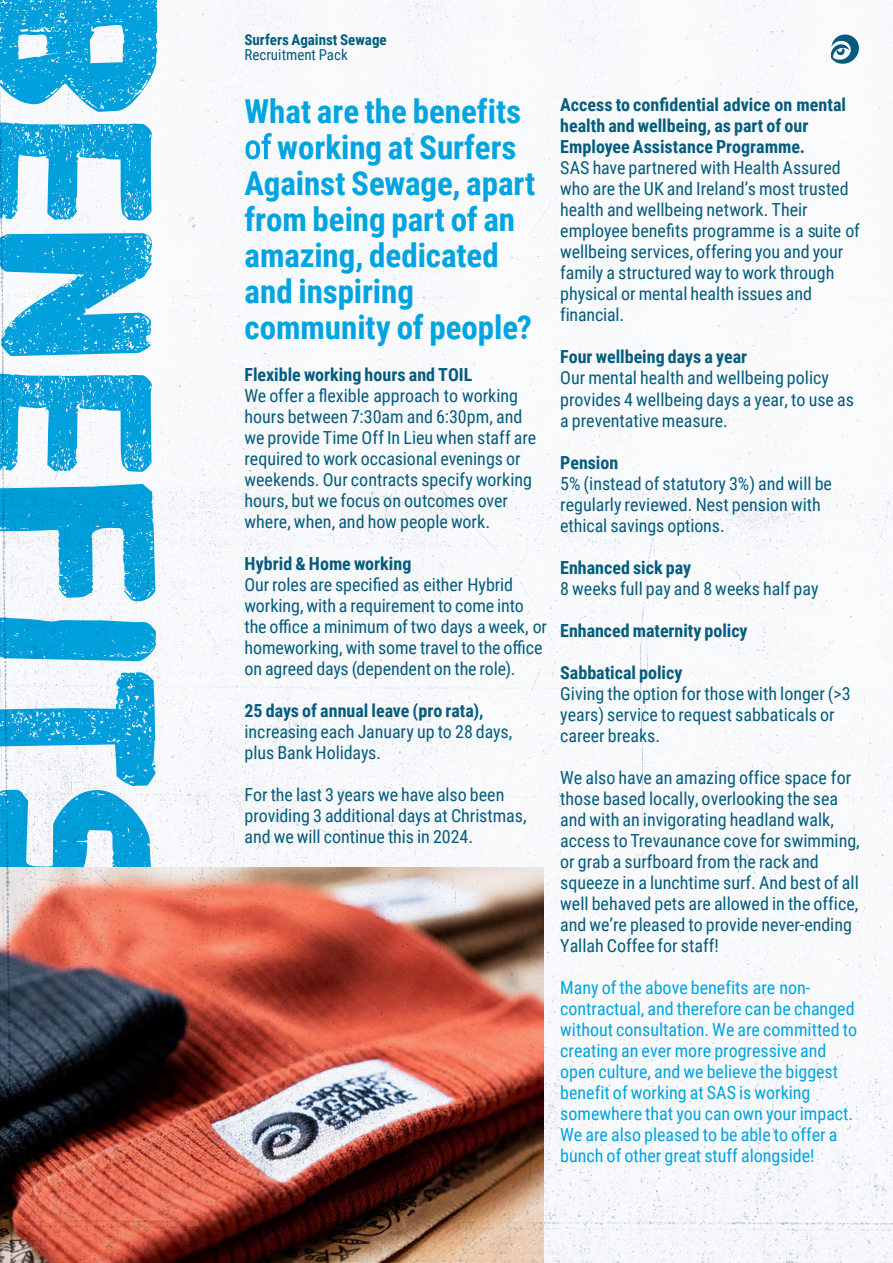
<style>
.page{position:relative;width:893px;height:1263px;background:#fff}
.page>*{position:absolute;margin:0;border:0;box-sizing:border-box;transform-origin:0 0}
.t1{font:246.9px "HVD Poster";letter-spacing:-.025em;color:#00a4e0}
.t2{font:700 33px/36px "Roboto Condensed";color:#00a4e0}
.t3{font:18px/21px "Roboto Condensed";color:#035c7e}
.t4{font:18px/21px "Roboto Condensed";color:#00a4e0}
.t5{font:700 18px/21px "Roboto Condensed";color:#035c7e}
.t6{font:700 15px "Roboto Condensed";color:#035c7e}
.t7{font:15px "Roboto Condensed";color:#035c7e}
.s1{font-weight:400}
</style>
<div class="page">
<img style="left:0;top:0;width:893px;height:1263px">
<svg style="left:831px;top:34px;width:30px;height:30px"></svg>
<h1 class="t1" style="left:182px;top:-17px;width:930px;rotate:90deg">benefits</h1>
<p class="t6" style="left:244px;top:29px;width:144px">Surfers Against Sewage</p>
<p class="t7" style="left:244px;top:44px;width:105px">Recruitment Pack</p>
<h2 class="t2" style="left:244px;top:92px;width:292px">What are the benefits <span class="s1">of</span> working at Surfers<br>Against Sewage, apart from being part of an amazing, dedicated and inspiring community of people?</h2>
<p class="t5" style="left:244px;top:363px;width:229px">Flexible working hours and TOIL</p>
<p class="t3" style="left:244px;top:384px;width:293px">We offer a flexible approach to working hours between 7:30am and 6:30pm, and we provide Time Off In Lieu when staff are required to work occasional evenings or weekends. Our contracts specify working hours, but we focus on outcomes over where, when, and how people work.</p>
<p class="t5" style="left:244px;top:552px;width:168px">Hybrid &amp; Home working</p>
<p class="t3" style="left:244px;top:573px;width:304px">Our roles are specified as either Hybrid working, with a requirement to come into the office a minimum of two days a week, or homeworking, with some travel to the office on agreed days (dependent on the role).</p>
<p class="t5" style="left:244px;top:699px;width:240px">25 days of annual leave (pro rata),</p>
<p class="t3" style="left:244px;top:720px;width:269px">increasing each January up to 28 days, plus Bank Holidays.</p>
<p class="t3" style="left:244px;top:783px;width:283px">For the last 3 years we have also been providing 3 additional days at Christmas, and we will continue this in 2024.</p>
<p class="t5" style="left:560px;top:94px;width:287px">Access to confidential advice on mental health and wellbeing, as part of our<br>Employee Assistance Programme.</p>
<p class="t3" style="left:560px;top:157px;width:301px">SAS have partnered with Health Assured who are the UK and Ireland’s most trusted health and wellbeing network. Their employee benefits programme is a suite of wellbeing services, offering you and your family a structured way to work through physical or mental health issues and financial.</p>
<p class="t5" style="left:560px;top:346px;width:189px">Four wellbeing days a year</p>
<p class="t3" style="left:560px;top:367px;width:295px">Our mental health and wellbeing policy provides 4 wellbeing days a year, to use as a preventative measure.</p>
<p class="t5" style="left:560px;top:451px;width:60px">Pension</p>
<p class="t3" style="left:560px;top:472px;width:273px">5% (instead of statutory 3%) and will be regularly reviewed. Nest pension with ethical savings options.</p>
<p class="t5" style="left:560px;top:556px;width:132px">Enhanced sick pay</p>
<p class="t3" style="left:560px;top:577px;width:260px">8 weeks full pay and 8 weeks half pay</p>
<p class="t5" style="left:560px;top:619px;width:189px">Enhanced maternity policy</p>
<p class="t5" style="left:560px;top:661px;width:124px">Sabbatical policy</p>
<p class="t3" style="left:560px;top:682px;width:292px">Giving the option for those with longer (&gt;3 years) service to request sabbaticals or career breaks.</p>
<p class="t3" style="left:560px;top:766px;width:301px">We also have an amazing office space for those based locally, overlooking the sea and with an invigorating headland walk, access to Trevaunance cove for swimming, or grab a surfboard from the rack and squeeze in a lunchtime surf. And best of all well behaved pets are allowed in the office, and we’re pleased to provide never-ending Yallah Coffee for staff!</p>
<p class="t4" style="left:560px;top:976px;width:298px">Many of the above benefits are non&shy;contractual, and therefore can be changed without consultation. We are committed to creating an ever more progressive and open culture, and we believe the biggest benefit of working at SAS is working somewhere that you can own your impact.<br>We are also pleased to be able to offer a bunch of other great stuff alongside!</p>
</div>
